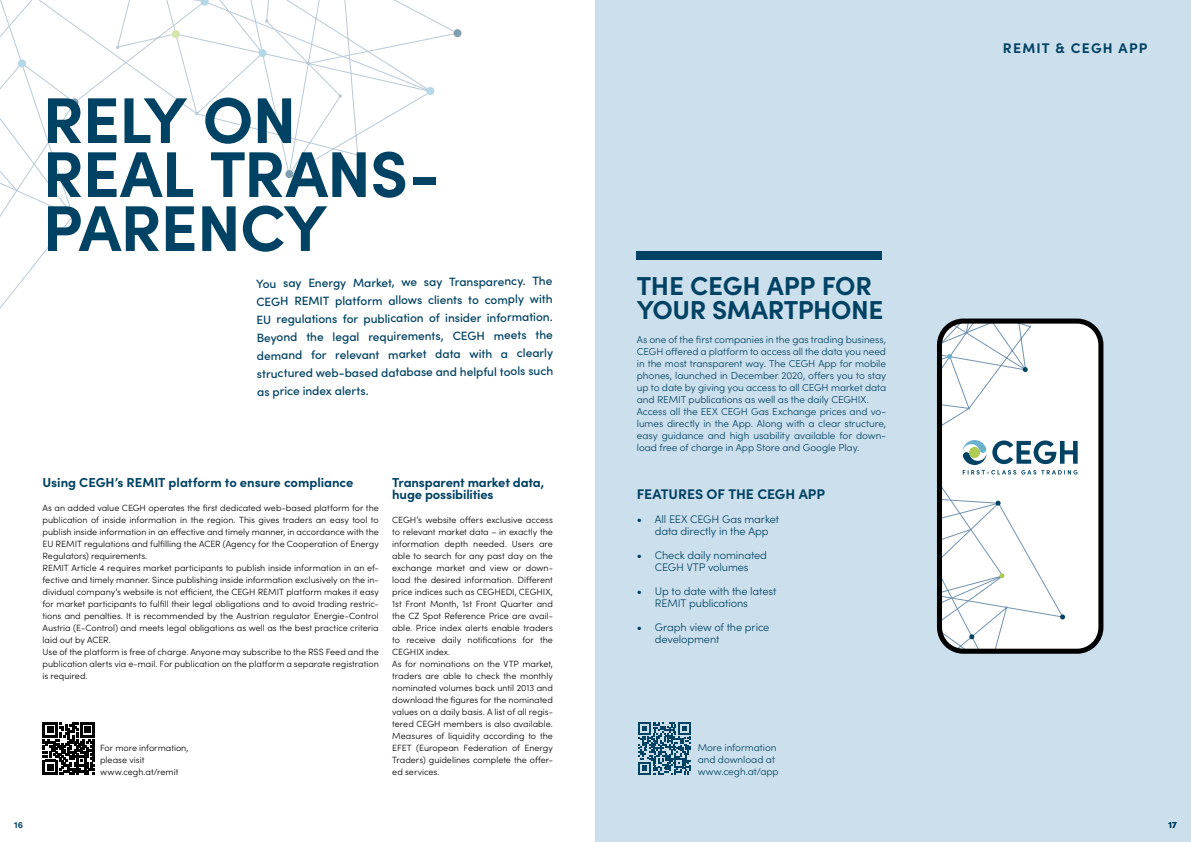
<style>
.page{position:relative;width:1191px;height:842px;background:#fff}
.page>*{position:absolute;margin:0;border:0;box-sizing:border-box;transform-origin:0 0}
.t1{font:700 64.8px/54px "Sofia Pro";letter-spacing:-.015em;color:#004263}
.t2{font:700 26px/24px "Sofia Pro";letter-spacing:-.015em;color:#004263}
.t3{font:700 14px "Sofia Pro";color:#004263}
.t4{font:700 14px "Sofia Pro";letter-spacing:.09em;color:#004263}
.t5{font:700 13px/12px "Sofia Pro";letter-spacing:-.01em;color:#004263}
.t6{font:500 12px/18.1px "Sofia Pro";letter-spacing:-.02em;color:#004263;text-align:justify}
.t7{font:300 11px/12px "Sofia Pro";letter-spacing:-.01em;color:#004263}
.t8{font:300 10px/12px "Sofia Pro";letter-spacing:-.005em;color:#004263}
.t9{font:300 9px/12px "Sofia Pro";color:#000}
.t10{font:700 9px "Sofia Pro";color:#004263}
.s1{font-weight:700}
</style>
<div class="page">
<div style="left:595px;top:0;width:596px;height:842px;background:#cbdfec"></div>
<svg style="left:0;top:0;width:434px;height:309px"></svg>
<svg style="left:306px;top:61px;width:4px;height:4px"></svg>
<svg style="left:116px;top:45px;width:4px;height:4px"></svg>
<svg style="left:195px;top:112px;width:4px;height:3px"></svg>
<svg style="left:338px;top:94px;width:4px;height:4px"></svg>
<svg style="left:265px;top:19px;width:4px;height:4px"></svg>
<svg style="left:426px;top:86px;width:9px;height:10px"></svg>
<svg style="left:285px;top:169px;width:9px;height:10px"></svg>
<svg style="left:258px;top:48px;width:9px;height:10px"></svg>
<svg style="left:171px;top:29px;width:9px;height:10px"></svg>
<svg style="left:0;top:0;width:79px;height:307px"></svg>
<svg style="left:200px;top:0;width:9px;height:6px"></svg>
<svg style="left:453px;top:29px;width:9px;height:9px"></svg>
<div style="left:636px;top:251px;width:245px;height:9px;background:#004263"></div>
<svg style="left:638px;top:722px;width:53px;height:53px"></svg>
<svg style="left:43px;top:722px;width:52px;height:52px"></svg>
<div style="left:939px;top:321px;width:162px;height:330px;background:#fff;border-radius:24px"></div>
<div style="left:937px;top:319px;width:166px;height:335px;border:5px solid #000;border-radius:24px"></div>
<svg style="left:939px;top:321px;width:138px;height:330px"></svg>
<h1 class="t1" style="left:43px;top:88px;width:398px">RELY ON<br>REAL TRANS-<br>PARENCY</h1>
<p class="t6" style="left:256px;top:272px;width:299px">You say Energy Market, we say Transparency. The CEGH REMIT platform allows clients to comply with EU regulations for publication of insider information.<br>Beyond the legal requirements, CEGH meets the demand for relevant market data with a clearly structured web-based database and helpful tools such as price index alerts.</p>
<p class="t10" style="left:14px;top:818px;width:10px">16</p>
<h3 class="t5" style="left:43px;top:475px;width:312px">Using CEGH’s REMIT platform to ensure compliance</h3>
<p class="t9" style="left:43px;top:501px;width:338px">As an added value CEGH operates the first dedicated web-based platform for the publication of inside information in the region. This gives traders an easy tool to publish inside information in an effective and timely manner, in accordance with the EU REMIT regulations and fulfilling the ACER (Agency for the Cooperation of Energy Regulators) requirements.<br>REMIT Article 4 requires market participants to publish inside information in an ef&shy;fective and timely manner. Since publishing inside information exclusively on the in&shy;dividual company’s website is not efficient, the CEGH REMIT platform makes it easy for market participants to fulfill their legal obligations and to avoid trading restric&shy;tions and penalties. It is recommended by the Austrian regulator Energie-Control Austria (E-Control) and meets legal obligations as well as the best practice criteria laid out by ACER.<br>Use of the platform is free of charge. Anyone may subscribe to the RSS Feed and the publication alerts via e-mail. For publication on the platform a separate registration is required.</p>
<p class="t9" style="left:100px;top:741px;width:90px">For more information, please visit www.cegh.at/remit</p>
<h3 class="t5" style="left:392px;top:475px;width:153px">Transparent market data, huge possibilities</h3>
<p class="t9" style="left:392px;top:513px;width:162px">CEGH’s website offers exclusive access to relevant market data – in exactly the information depth needed. Users are able to search for any past day on the exchange market and view or down&shy;load the desired information. Different price indices such as CEGHEDI, CEGHIX, 1st Front Month, 1st Front Quarter and the CZ Spot Reference Price are avail&shy;able. Price index alerts enable traders to receive daily notifications for the CEGHIX index.<br>As for nominations on the VTP market, traders are able to check the monthly nominated volumes back until 2013 and download the figures for the nominated values on a daily basis. A list of all regis&shy;tered CEGH members is also available.<br>Measures of liquidity according to the EFET (European Federation of Energy Traders) guidelines complete the offer&shy;ed services.</p>
<h2 class="t2" style="left:637px;top:271px;width:248px">THE CEGH APP FOR<br>YOUR SMARTPHONE</h2>
<p class="t8" style="left:637px;top:332px;width:251px">As one of the first companies in the gas trading business, CEGH offered a platform to access all the data you need in the most transparent way. The CEGH App for mobile phones, launched in December 2020, offers you to stay up to date by giving you access to all CEGH market data and REMIT publications as well as the daily CEGHIX.<br>Access all the EEX CEGH Gas Exchange prices and vo&shy;lumes directly in the App. Along with a clear structure, easy guidance and high usability available for down&shy;load free of charge in App Store and Google Play.</p>
<h3 class="t3" style="left:637px;top:483px;width:190px">FEATURES OF THE CEGH APP</h3>
<p class="t7" style="left:655px;top:512px;width:126px;text-indent:-18px"><span class="s1">•</span> All EEX CEGH Gas market data directly in the App</p>
<p class="t7" style="left:637px;top:548px;width:132px;text-align:center"><span class="s1">•</span> Check daily nominated<br>CEGH VTP volumes</p>
<p class="t7" style="left:655px;top:584px;width:123px;text-indent:-18px"><span class="s1">•</span> Up to date with the latest<br>REMIT publications</p>
<p class="t7" style="left:655px;top:620px;width:116px;text-indent:-18px"><span class="s1">•</span> Graph view of the price development</p>
<p class="t8" style="left:697px;top:740px;width:83px">More information and download at www.cegh.at/app</p>
<h3 class="t4" style="left:1003px;top:37px;width:146px">REMIT &amp; CEGH APP</h3>
<p class="t10" style="left:1168px;top:818px;width:10px">17</p>
</div>
